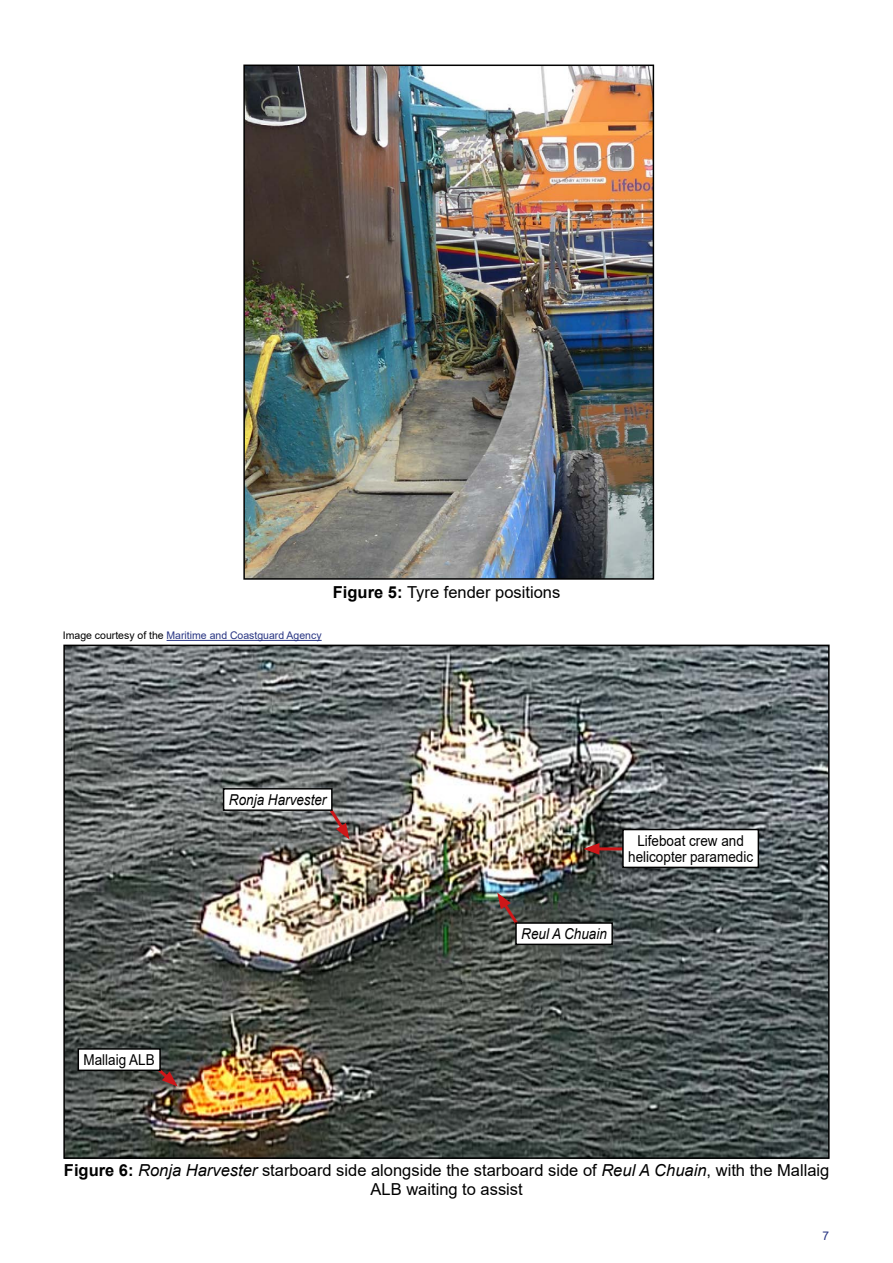
<style>
.page{position:relative;width:893px;height:1263px;background:#fff}
.page>*{position:absolute;margin:0;border:0;box-sizing:border-box;transform-origin:0 0}
.t1{font:16.5px/19.5px "Arial MT2";color:#000;text-align:center}
.t2{font:15px/16.5px "Arial MT2";color:#000;text-align:center;scale:.9 1}
.t3{font:italic 15px "Arial";color:#000;scale:.9 1}
.t4{font:12px "Arial MT2";color:#283583}
.Fig_CourtesyText{font:10.5px "Arial MT2";color:#283583}
.s1{color:#000}
.s2{font-family:"Arial Bold MT2"}
.s3{font-family:"Arial";font-style:italic}
</style>
<div class="page">
<img style="left:246px;top:68px;width:405px;height:509px">
<div style="left:243px;top:65px;width:411px;height:515px;border:2px solid #000"></div>
<img style="left:66px;top:648px;width:761px;height:508px">
<svg style="left:324px;top:802px;width:26px;height:37px"></svg>
<div style="left:224px;top:789px;width:108px;height:21px;background:#fff"></div>
<div style="left:223px;top:788px;width:110px;height:23px;border:2px solid #000"></div>
<hr style="left:594px;top:847px;width:61px;height:3px;background:#cd1719">
<svg style="left:583px;top:843px;width:16px;height:12px"></svg>
<div style="left:623px;top:829px;width:135px;height:38px;background:#fff"></div>
<div style="left:622px;top:829px;width:137px;height:39px;border:2px solid #000"></div>
<svg style="left:497px;top:892px;width:27px;height:41px"></svg>
<div style="left:516px;top:923px;width:96px;height:21px;background:#fff"></div>
<div style="left:515px;top:922px;width:98px;height:23px;border:2px solid #000"></div>
<svg style="left:139px;top:1052px;width:39px;height:34px"></svg>
<div style="left:78px;top:1049px;width:82px;height:21px;background:#fff"></div>
<div style="left:78px;top:1048px;width:83px;height:23px;border:2px solid #000"></div>
<hr style="left:167px;top:640px;width:155px;height:1px;background:#283583">
<p class="Fig_CourtesyText" style="left:63px;top:628px;width:260px"><span class="s1">Image courtesy of the</span> Maritime and Coastguard Agency</p>
<p class="t1" style="left:333px;top:582px;width:229px"><span class="s2">Figure 5:</span> Tyre fender positions</p>
<p class="t3" style="left:229px;top:790px;width:110px">Ronja Harvester</p>
<p class="t2" style="left:84px;top:1051px;width:81px">Mallaig ALB</p>
<p class="t2" style="left:628px;top:832px;width:140px">Lifeboat crew and helicopter paramedic</p>
<p class="t3" style="left:521px;top:924px;width:97px">Reul A Chuain</p>
<p class="t1" style="left:64px;top:1160px;width:767px"><span class="s2">Figure 6:</span> <span class="s3">Ronja Harvester</span> starboard side alongside the starboard side of <span class="s3">Reul A Chuain</span>, with the Mallaig<br>ALB waiting to assist</p>
<p class="t4" style="left:822px;top:1228px;width:8px">7</p>
</div>
